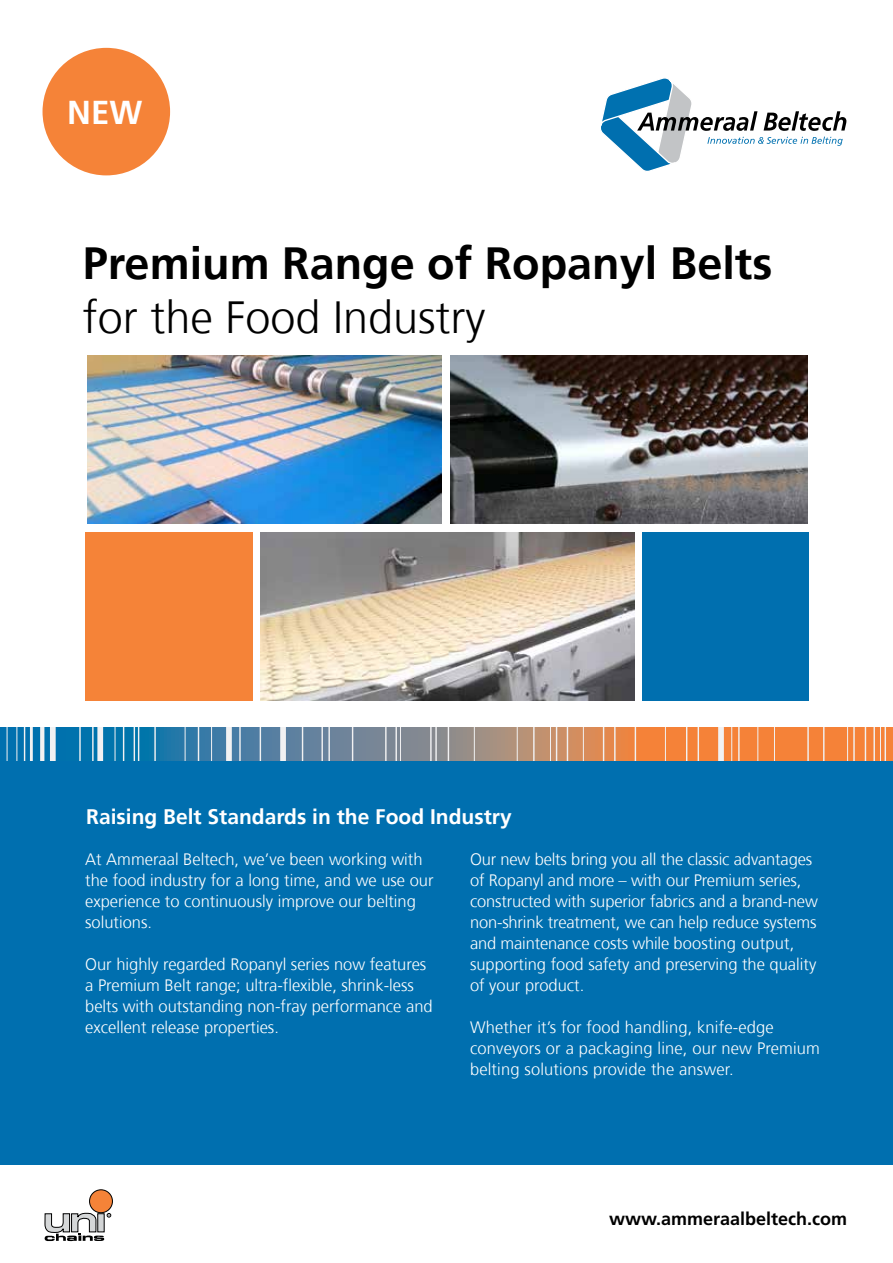
<style>
.page{position:relative;width:893px;height:1263px;background:#fff}
.page>*{position:absolute;margin:0;border:0;box-sizing:border-box;transform-origin:0 0}
.t1{font:700 45px "Frutiger";color:#000}
.t2{font:300 45px "Frutiger";color:#000}
.t3{font:700 33px "Frutiger";color:#fff}
.t4{font:700 21px "Frutiger";color:#fff}
.t5{font:700 18px "Frutiger LT Std";color:#000}
.t6{font:300 16.5px/21px "Frutiger";color:#fff}
</style>
<div class="page">
<svg style="left:601px;top:78px;width:245px;height:93px"></svg>
<div style="left:0;top:762px;width:893px;height:403px;background:#006faf"></div>
<svg style="left:0;top:727px;width:892px;height:33px;background:#928378"></svg>
<hr style="left:17px;top:727px;width:1px;height:33px;background:#f1f1f2">
<hr style="left:30px;top:727px;width:3px;height:33px;background:#f1f1f2">
<div style="left:97px;top:727px;width:6px;height:33px;background:#f1f1f2"></div>
<div style="left:226px;top:727px;width:6px;height:33px;background:#f1f1f2"></div>
<div style="left:280px;top:727px;width:6px;height:33px;background:#f1f1f2"></div>
<svg style="left:40px;top:727px;width:4px;height:33px"></svg>
<hr style="left:7px;top:727px;width:1px;height:33px;background:#f1f1f2">
<hr style="left:24px;top:727px;width:1px;height:33px;background:#f1f1f2">
<div style="left:50px;top:727px;width:6px;height:33px;background:#f1f1f2"></div>
<hr style="left:79px;top:727px;width:2px;height:33px;background:#f1f1f2">
<hr style="left:92px;top:727px;width:2px;height:33px;background:#f1f1f2">
<hr style="left:123px;top:727px;width:1px;height:33px;background:#f1f1f2">
<hr style="left:134px;top:727px;width:1px;height:33px;background:#f1f1f2">
<hr style="left:138px;top:727px;width:1px;height:33px;background:#f1f1f2">
<hr style="left:154px;top:727px;width:2px;height:33px;background:#f1f1f2">
<hr style="left:198px;top:727px;width:1px;height:33px;background:#f1f1f2">
<hr style="left:239px;top:727px;width:2px;height:33px;background:#f1f1f2">
<hr style="left:260px;top:727px;width:1px;height:33px;background:#f1f1f2">
<hr style="left:302px;top:727px;width:1px;height:33px;background:#f1f1f2">
<hr style="left:321px;top:727px;width:2px;height:33px;background:#f1f1f2">
<hr style="left:328px;top:727px;width:2px;height:33px;background:#f1f1f2">
<hr style="left:385px;top:727px;width:2px;height:33px;background:#f1f1f2">
<hr style="left:395px;top:727px;width:2px;height:33px;background:#f1f1f2">
<hr style="left:430px;top:727px;width:2px;height:33px;background:#f1f1f2">
<hr style="left:435px;top:727px;width:2px;height:33px;background:#f1f1f2">
<hr style="left:448px;top:727px;width:1px;height:33px;background:#f1f1f2">
<hr style="left:533px;top:727px;width:2px;height:33px;background:#f1f1f2">
<hr style="left:556px;top:727px;width:1px;height:33px;background:#f1f1f2">
<hr style="left:567px;top:727px;width:1px;height:33px;background:#f1f1f2">
<hr style="left:603px;top:727px;width:1px;height:33px;background:#f1f1f2">
<hr style="left:614px;top:727px;width:2px;height:33px;background:#f1f1f2">
<hr style="left:635px;top:727px;width:1px;height:33px;background:#f1f1f2">
<hr style="left:686px;top:727px;width:1px;height:33px;background:#f1f1f2">
<hr style="left:698px;top:727px;width:1px;height:33px;background:#f1f1f2">
<hr style="left:738px;top:727px;width:2px;height:33px;background:#f1f1f2">
<hr style="left:807px;top:727px;width:2px;height:33px;background:#f1f1f2">
<hr style="left:823px;top:727px;width:1px;height:33px;background:#f1f1f2">
<hr style="left:853px;top:727px;width:2px;height:33px;background:#f1f1f2">
<hr style="left:865px;top:727px;width:1px;height:33px;background:#f1f1f2">
<hr style="left:873px;top:727px;width:2px;height:33px;background:#f1f1f2">
<hr style="left:885px;top:727px;width:1px;height:33px;background:#f1f1f2">
<hr style="left:400px;top:727px;width:1px;height:33px;background:#f1f1f2">
<hr style="left:892px;top:727px;width:1px;height:33px;background:#f1f1f2">
<hr style="left:474px;top:727px;width:1px;height:33px;background:#f1f1f2">
<hr style="left:517px;top:727px;width:1px;height:33px;background:#f1f1f2">
<hr style="left:583px;top:727px;width:1px;height:33px;background:#f1f1f2">
<hr style="left:665px;top:727px;width:1px;height:33px;background:#f1f1f2">
<hr style="left:731px;top:727px;width:1px;height:33px;background:#f1f1f2">
<hr style="left:758px;top:727px;width:1px;height:33px;background:#f1f1f2">
<hr style="left:774px;top:727px;width:1px;height:33px;background:#f1f1f2">
<hr style="left:847px;top:727px;width:1px;height:33px;background:#f1f1f2">
<hr style="left:880px;top:727px;width:1px;height:33px;background:#f1f1f2">
<div style="left:718px;top:727px;width:6px;height:33px;background:#f1f1f2"></div>
<hr style="left:550px;top:727px;width:1px;height:33px;background:#f1f1f2">
<hr style="left:352px;top:727px;width:1px;height:33px;background:#f1f1f2">
<hr style="left:115px;top:727px;width:1px;height:33px;background:#f1f1f2">
<hr style="left:185px;top:727px;width:1px;height:33px;background:#f1f1f2">
<hr style="left:211px;top:727px;width:1px;height:33px;background:#f1f1f2">
<img style="left:260px;top:532px;width:374px;height:169px">
<div style="left:86px;top:532px;width:167px;height:169px;background:#f58338"></div>
<div style="left:642px;top:532px;width:167px;height:169px;background:#006faf"></div>
<div style="left:43px;top:48px;width:127px;height:127px;background:#f58338;border-radius:50%"></div>
<img style="left:87px;top:355px;width:354px;height:169px">
<img style="left:451px;top:355px;width:357px;height:169px">
<div style="left:90px;top:1190px;width:22px;height:23px;background:#f58338;border-radius:50%"></div>
<div style="left:89px;top:1189px;width:24px;height:24px;border:1px solid #000;border-radius:50%"></div>
<svg style="left:45px;top:1212px;width:66px;height:29px"></svg>
<div style="left:98px;top:1214px;width:6px;height:18px;background:#d3d5d6"></div>
<h2 class="t3" style="left:67px;top:93px;width:77px">NEW</h2>
<h1 class="t1" style="left:83px;top:237px;width:691px">Premium Range of Ropanyl Belts</h1>
<h1 class="t2" style="left:83px;top:292px;width:404px">for the Food Industry</h1>
<p class="t4" style="left:86px;top:804px;width:427px">Raising Belt Standards in the Food Industry</p>
<p class="t6" style="left:85px;top:849px;width:350px">At Ammeraal Beltech, we’ve been working with the food industry for a long time, and we use our experience to continuously improve our belting solutions.</p>
<p class="t6" style="left:85px;top:954px;width:349px">Our highly regarded Ropanyl series now features a Premium Belt range; ultra-flexible, shrink-less belts with outstanding non-fray performance and excellent release properties.</p>
<p class="t6" style="left:470px;top:849px;width:349px">Our new belts bring you all the classic advantages of Ropanyl and more – with our Premium series, constructed with superior fabrics and a brand-new non-shrink treatment, we can help reduce systems and maintenance costs while boosting output, supporting food safety and preserving the quality of your product.</p>
<p class="t6" style="left:470px;top:1017px;width:352px">Whether it’s for food handling, knife-edge conveyors or a packaging line, our new Premium belting solutions provide the answer.</p>
<p class="t5" style="left:609px;top:1208px;width:240px">www.ammeraalbeltech.com</p>
</div>
